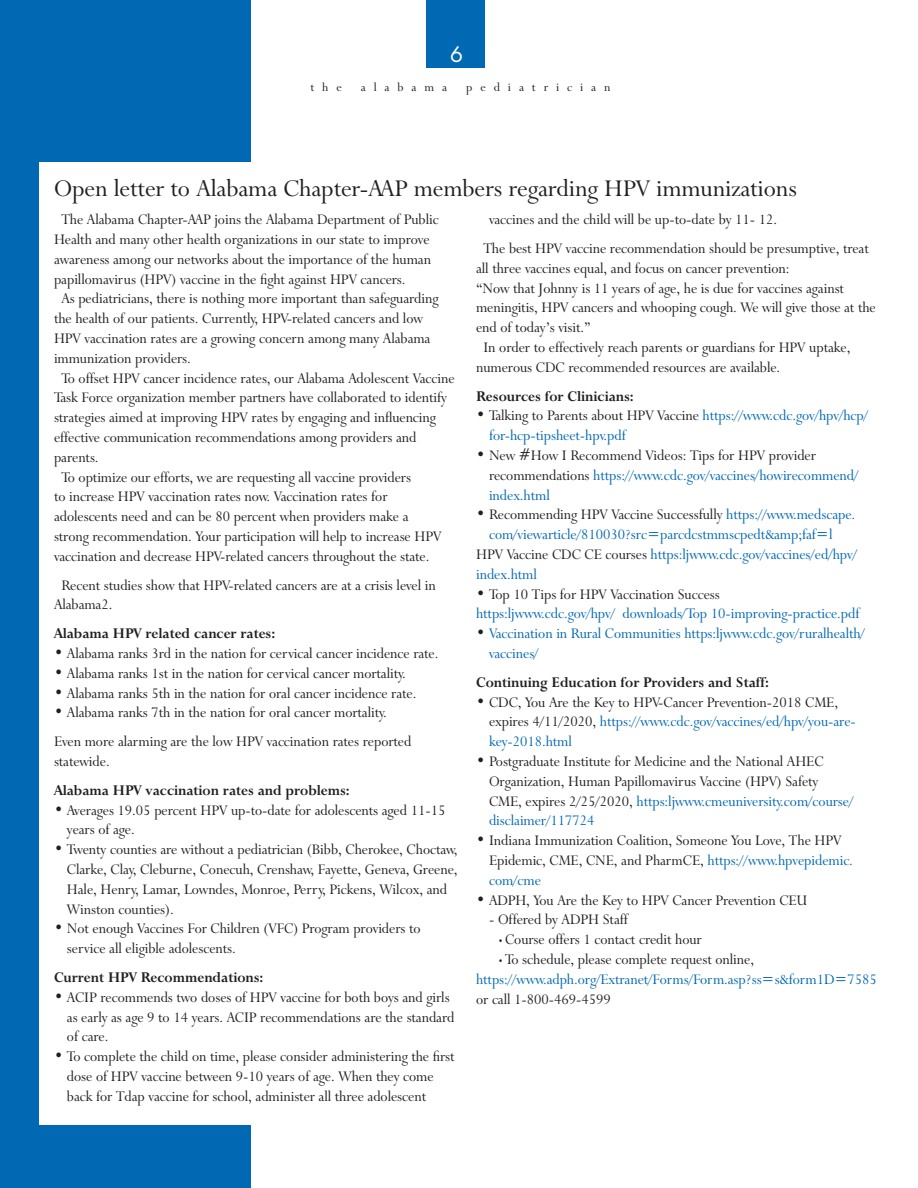
<style>
.page{position:relative;width:918px;height:1188px;background:#fff}
.page>*{position:absolute;margin:0;border:0;box-sizing:border-box;transform-origin:0 0}
.t1{font:27px "Lapidary 333 BT";color:#231f20}
.t2{font:21px "Futura";color:#fff}
.t3{font:16.5px/19.8px "Lapidary 333 BT";color:#231f20;scale:.95 1}
.t4{font:16.5px/19.8px "Lapidary 333 BT";color:#0168b3;scale:.95 1}
.t5{font:700 16.5px "Lapidary 333 BT";color:#231f20;scale:.95 1}
.t6{font:13.5px "Lapidary 333 BT";letter-spacing:.59em;color:#231f20}
.s1{color:#231f20}
.s2{color:#0168b3}
.s3{font-size:9px}
.s4{font-size:9px;color:#231f20}
</style>
<div class="page">
<div style="left:0;top:0;width:251px;height:1188px;background:#0168b3"></div>
<div style="left:426px;top:0;width:59px;height:68px;background:#0168b3"></div>
<div style="left:39px;top:162px;width:843px;height:963px;background:#fff"></div>
<p class="t2" style="left:450px;top:40px;width:14px">6</p>
<p class="t6" style="left:310px;top:80px;width:33px">the</p>
<p class="t6" style="left:361px;top:80px;width:88px">alabama</p>
<p class="t6" style="left:466px;top:80px;width:146px">pediatrician</p>
<h1 class="t1" style="left:54px;top:173px;width:744px">Open letter to Alabama Chapter-AAP members regarding HPV immunizations</h1>
<p class="t3" style="left:61px;top:210px;width:399px">The Alabama Chapter-AAP joins the Alabama Department of Public</p>
<p class="t3" style="left:54px;top:229px;width:397px">Health and many other health organizations in our state to improve</p>
<p class="t3" style="left:54px;top:249px;width:398px">awareness among our networks about the importance of the human</p>
<p class="t3" style="left:54px;top:269px;width:372px">papillomavirus (HPV) vaccine in the fight against HPV cancers.</p>
<p class="t3" style="left:61px;top:289px;width:398px">As pediatricians, there is nothing more important than safeguarding</p>
<p class="t3" style="left:54px;top:309px;width:390px">the health of our patients. Currently, HPV-related cancers and low</p>
<p class="t3" style="left:54px;top:328px;width:398px">HPV vaccination rates are a growing concern among many Alabama</p>
<p class="t3" style="left:54px;top:348px;width:146px">immunization providers.</p>
<p class="t3" style="left:61px;top:368px;width:416px">To offset HPV cancer incidence rates, our Alabama Adolescent Vaccine</p>
<p class="t3" style="left:54px;top:388px;width:415px">Task Force organization member partners have collaborated to identify</p>
<p class="t3" style="left:54px;top:408px;width:404px">strategies aimed at improving HPV rates by engaging and influencing</p>
<p class="t3" style="left:54px;top:427px;width:383px">effective communication recommendations among providers and</p>
<p class="t3" style="left:54px;top:447px;width:48px">parents.</p>
<p class="t3" style="left:61px;top:467px;width:370px">To optimize our efforts, we are requesting all vaccine providers</p>
<p class="t3" style="left:54px;top:487px;width:353px">to increase HPV vaccination rates now. Vaccination rates for</p>
<p class="t3" style="left:54px;top:507px;width:375px">adolescents need and can be 80 percent when providers make a</p>
<p class="t3" style="left:54px;top:526px;width:409px">strong recommendation. Your participation will help to increase HPV</p>
<p class="t3" style="left:54px;top:546px;width:397px">vaccination and decrease HPV-related cancers throughout the state.</p>
<p class="t3" style="left:54px;top:575px;width:403px;text-indent:7px">Recent studies show that HPV-related cancers are at a crisis level in<br>Alabama2.</p>
<p class="t5" style="left:54px;top:624px;width:234px">Alabama HPV related cancer rates:</p>
<p class="t3" style="left:54px;top:643px;width:406px">• Alabama ranks 3rd in the nation for cervical cancer incidence rate.</p>
<p class="t3" style="left:54px;top:663px;width:372px">• Alabama ranks 1st in the nation for cervical cancer mortality.</p>
<p class="t3" style="left:54px;top:683px;width:383px">• Alabama ranks 5th in the nation for oral cancer incidence rate.</p>
<p class="t3" style="left:54px;top:698px;width:378px;line-height:28.8px">• Alabama ranks 7th in the nation for oral cancer mortality.<br>Even more alarming are the low HPV vaccination rates reported</p>
<p class="t3" style="left:54px;top:751px;width:60px">statewide.</p>
<p class="t5" style="left:54px;top:780px;width:313px">Alabama HPV vaccination rates and problems:</p>
<p class="t3" style="left:67px;top:800px;width:400px;text-indent:-13px">• Averages 19.05 percent HPV up-to-date for adolescents aged 11-15 years of age.</p>
<p class="t3" style="left:67px;top:840px;width:413px;text-indent:-13px">• Twenty counties are without a pediatrician (Bibb, Cherokee, Choctaw, Clarke, Clay, Cleburne, Conecuh, Crenshaw, Fayette, Geneva, Greene, Hale, Henry, Lamar, Lowndes, Monroe, Perry, Pickens, Wilcox, and Winston counties).</p>
<p class="t3" style="left:67px;top:919px;width:374px;text-indent:-13px">• Not enough Vaccines For Children (VFC) Program providers to service all eligible adolescents.</p>
<p class="t5" style="left:54px;top:968px;width:222px">Current HPV Recommendations:</p>
<p class="t3" style="left:67px;top:987px;width:409px;text-indent:-13px">• ACIP recommends two doses of HPV vaccine for both boys and girls as early as age 9 to 14 years. ACIP recommendations are the standard of care.</p>
<p class="t3" style="left:67px;top:1047px;width:409px;text-indent:-13px">• To complete the child on time, please consider administering the first dose of HPV vaccine between 9-10 years of age. When they come back for Tdap vaccine for school, administer all three adolescent</p>
<p class="t3" style="left:483px;top:205px;width:407px;line-height:28.8px;text-indent:6px">vaccines and the child will be up-to-date by 11- 12.<br>The best HPV vaccine recommendation should be presumptive, treat</p>
<p class="t3" style="left:476px;top:258px;width:331px">all three vaccines equal, and focus on cancer prevention:</p>
<p class="t3" style="left:476px;top:278px;width:389px">“Now that Johnny is 11 years of age, he is due for vaccines against</p>
<p class="t3" style="left:476px;top:298px;width:422px">meningitis, HPV cancers and whooping cough. We will give those at the</p>
<p class="t3" style="left:476px;top:318px;width:122px">end of today’s visit.”</p>
<p class="t3" style="left:483px;top:337px;width:388px">In order to effectively reach parents or guardians for HPV uptake,</p>
<p class="t3" style="left:476px;top:357px;width:322px">numerous CDC recommended resources are available.</p>
<p class="t5" style="left:476px;top:386px;width:168px">Resources for Clinicians:</p>
<p class="t4" style="left:489px;top:406px;width:401px;text-indent:-13px"><span class="s1">• Talking to Parents about HPV Vaccine</span> https://www.cdc.gov/hpv/hcp/ for-hcp-tipsheet-hpv.pdf</p>
<p class="t3" style="left:489px;top:445px;width:390px;text-indent:-13px">• New #How I Recommend Videos: Tips for HPV provider recommendations <span class="s2">https://www.cdc.gov/vaccines/howirecommend/ index.html</span></p>
<p class="t3" style="left:476px;top:505px;width:401px">• Recommending HPV Vaccine Successfully <span class="s2">https://www.medscape.</span></p>
<p class="t4" style="left:489px;top:525px;width:363px">com/viewarticle/810030?src=parcdcstmmscpedt&amp;amp;faf=l</p>
<p class="t4" style="left:476px;top:544px;width:403px"><span class="s1">HPV Vaccine CDC CE courses</span> https:ljwww.cdc.gov/vaccines/ed/hpv/</p>
<p class="t4" style="left:476px;top:564px;width:65px">index.html</p>
<p class="t3" style="left:476px;top:584px;width:258px">• Top 10 Tips for HPV Vaccination Success</p>
<p class="t4" style="left:476px;top:604px;width:405px">https:ljwww.cdc.gov/hpv/ downloads/Top 10-improving-practice.pdf</p>
<p class="t4" style="left:489px;top:624px;width:397px;text-indent:-13px"><span class="s1">•</span> Vaccination in Rural Communities https:ljwww.cdc.gov/ruralhealth/ vaccines/</p>
<p class="t5" style="left:476px;top:672px;width:310px">Continuing Education for Providers and Staff:</p>
<p class="t3" style="left:489px;top:692px;width:388px;text-indent:-13px">• CDC, You Are the Key to HPV-Cancer Prevention-2018 CME, expires 4/11/2020, <span class="s2">https://www.cdc.gov/vaccines/ed/hpv/you-are&shy;key-2018.html</span></p>
<p class="t3" style="left:489px;top:751px;width:385px;text-indent:-13px">• Postgraduate Institute for Medicine and the National AHEC Organization, Human Papillomavirus Vaccine (HPV) Safety CME, expires 2/25/2020, <span class="s2">https:ljwww.cmeuniversity.com/course/ disclaimer/117724</span></p>
<p class="t3" style="left:489px;top:831px;width:385px;text-indent:-13px">• Indiana Immunization Coalition, Someone You Love, The HPV<br>Epidemic, CME, CNE, and PharmCE, <span class="s2">https://www.hpvepidemic. com/cme</span></p>
<p class="t3" style="left:476px;top:890px;width:350px">• ADPH, You Are the Key to HPV Cancer Prevention CEU</p>
<p class="t3" style="left:489px;top:910px;width:148px">- Offered by ADPH Staff</p>
<p class="t3" style="left:498px;top:930px;width:216px"><span class="s3">•</span> Course offers 1 contact credit hour</p>
<p class="t4" style="left:476px;top:949px;width:423px;text-indent:22px"><span class="s4">•</span> <span class="s1">To schedule, please complete request online, </span>https://www.adph.org/Extranet/Forms/Form.asp?ss=s&amp;form1D=7585</p>
<p class="t3" style="left:476px;top:989px;width:143px">or call 1-800-469-4599</p>
</div>
